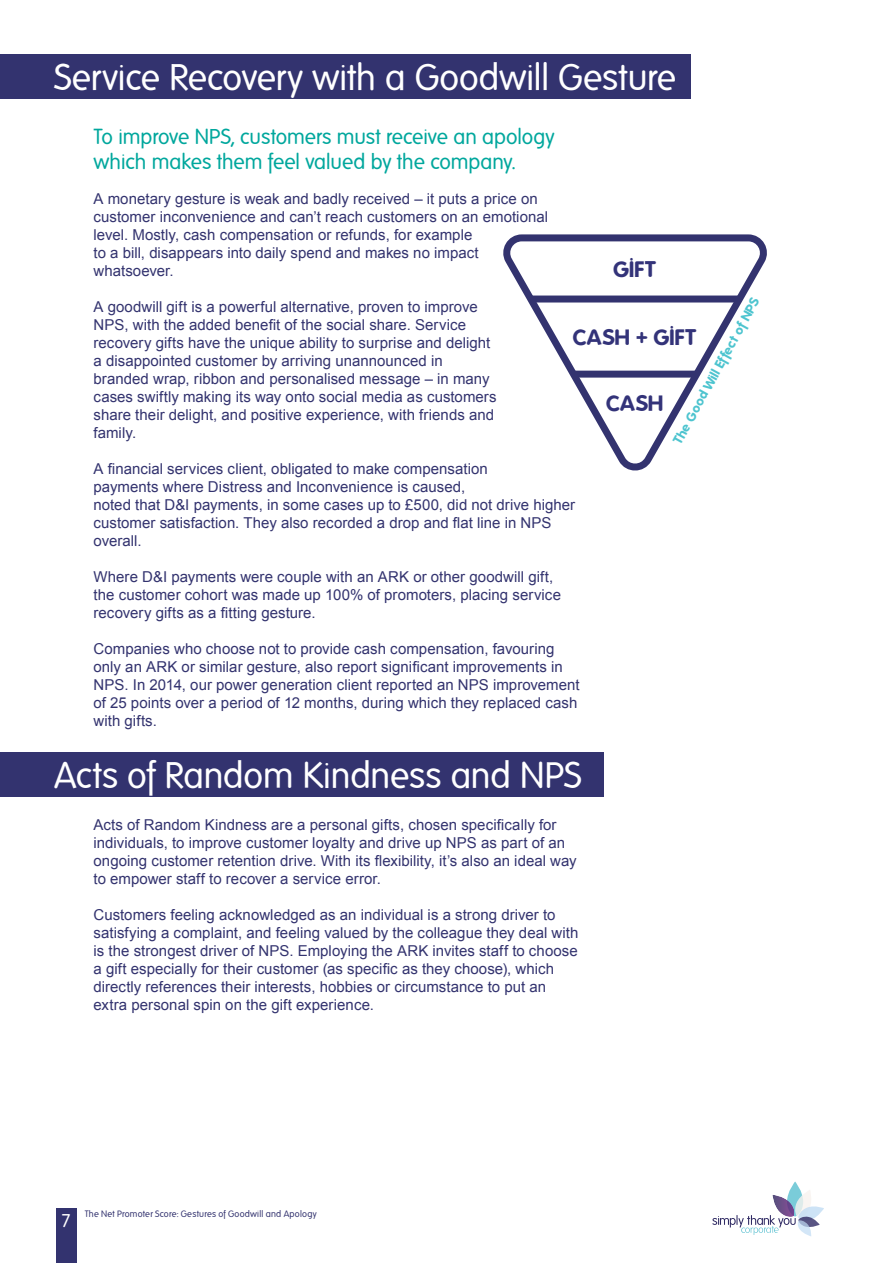
<style>
.page{position:relative;width:893px;height:1263px;background:#fff}
.page>*{position:absolute;margin:0;border:0;box-sizing:border-box;transform-origin:0 0}
.t1{font:36px "Folks";letter-spacing:-.005em;color:#fff}
.t2{font:700 21.9px "Folks";letter-spacing:.03em;color:#333379}
.t3{font:21px/25.2px "Folks";color:#00a79d}
.t4{font:18px "Folks";color:#fff}
.t5{font:15px/18px "Arial";letter-spacing:.005em;color:#33336f}
.t6{font:700 13.05px "Folks";color:#4dc4cf}
.t7{font:9px "Folks";letter-spacing:.025em;color:#33336f}
</style>
<div class="page">
<div style="left:0;top:54px;width:691px;height:45px;background:#33336f"></div>
<div style="left:0;top:753px;width:603px;height:44px;background:#33336f"></div>
<svg style="left:503px;top:234px;width:264px;height:236px"></svg>
<div style="left:531px;top:295px;width:209px;height:7px;background:#33336f"></div>
<div style="left:575px;top:371px;width:121px;height:7px;background:#33336f"></div>
<svg style="left:712px;top:1181px;width:112px;height:55px"></svg>
<div style="left:56px;top:1209px;width:20px;height:54px;background:#33336f"></div>
<h1 class="t1" style="left:54px;top:60px;width:624px">Service Recovery with a Goodwill Gesture</h1>
<h3 class="t3" style="left:94px;top:125px;width:462px">To improve NPS, customers must receive an apology which makes them feel valued by the company.</h3>
<p class="t5" style="left:94px;top:191px;width:456px">A monetary gesture is weak and badly received – it puts a price on customer inconvenience and can’t reach customers on an emotional level. Mostly, cash compensation or refunds, for example<br>to a bill, disappears into daily spend and makes no impact whatsoever.</p>
<p class="t5" style="left:94px;top:299px;width:405px">A goodwill gift is a powerful alternative, proven to improve NPS, with the added beneit of the social share. Service recovery gifts have the unique ability to surprise and delight a disappointed customer by arriving unannounced in branded wrap, ribbon and personalised message – in many cases swiftly making its way onto social media as customers share their delight, and positive experience, with friends and family.</p>
<p class="t5" style="left:94px;top:460px;width:483px">A inancial services client, obligated to make compensation<br>payments where Distress and Inconvenience is caused,<br>noted that D&amp;I payments, in some cases up to £500, did not drive higher customer satisfaction. They also recorded a drop and lat line in NPS overall.</p>
<p class="t5" style="left:94px;top:569px;width:469px">Where D&amp;I payments were couple with an ARK or other goodwill gift, the customer cohort was made up 100% of promoters, placing service recovery gifts as a itting gesture.</p>
<p class="t5" style="left:94px;top:641px;width:488px">Companies who choose not to provide cash compensation, favouring only an ARK or similar gesture, also report signiicant improvements in NPS. In 2014, our power generation client reported an NPS improvement of 25 points over a period of 12 months, during which they replaced cash with gifts.</p>
<h2 class="t2" style="left:613px;top:258px;width:44px">GIFT</h2>
<p class="t6" style="left:671px;top:439px;width:166px;rotate:-61deg">The Good Will Effect of NPS</p>
<h2 class="t2" style="left:573px;top:325px;width:125px">CASH + GIFT</h2>
<h2 class="t2" style="left:606px;top:392px;width:59px">CASH</h2>
<h1 class="t1" style="left:54px;top:759px;width:529px">Acts of Random Kindness and NPS</h1>
<p class="t5" style="left:94px;top:815px;width:485px">Acts of Random Kindness are a personal gifts, chosen speciically for individuals, to improve customer loyalty and drive up NPS as part of an ongoing customer retention drive. With its lexibility, it’s also an ideal way to empower staff to recover a service error.</p>
<p class="t5" style="left:94px;top:907px;width:486px">Customers feeling acknowledged as an individual is a strong driver to satisfying a complaint, and feeling valued by the colleague they deal with is the strongest driver of NPS. Employing the ARK invites staff to choose a gift especially for their customer (as speciic as they choose), which directly references their interests, hobbies or circumstance to put an extra personal spin on the gift experience.</p>
<p class="t4" style="left:61px;top:1211px;width:11px">7</p>
<p class="t7" style="left:85px;top:1209px;width:233px">The Net Promoter Score: Gestures of Goodwill and Apology</p>
</div>
